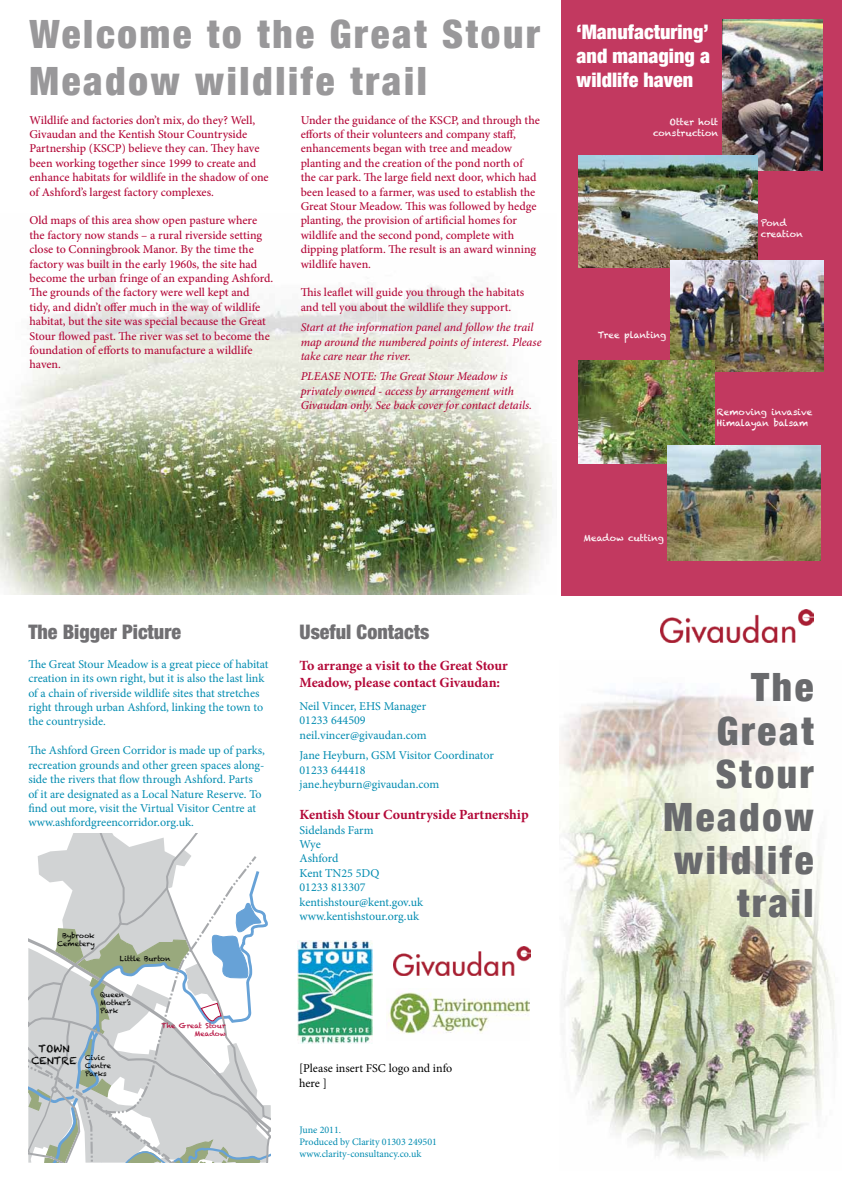
<style>
.page{position:relative;width:842px;height:1191px;background:#fff}
.page>*{position:absolute;margin:0;border:0;box-sizing:border-box;transform-origin:0 0}
.t1{font:900 condensed 39px/46.8px "Helvetica Neue";letter-spacing:.07em;color:#99989a}
.t2{font:900 condensed 39px/43px "Helvetica Neue";letter-spacing:.07em;color:#696a6d;text-align:right}
.t3{font:900 condensed 20px/24px "Helvetica Neue";color:#fff;text-align:justify}
.t4{font:900 condensed 20px "Helvetica Neue";color:#717073}
.t5{font:700 14px/16.8px "Minion Pro";letter-spacing:-.005em;color:#b30838}
.t6{font:500 12px/14.4px "Minion Pro";color:#b30838}
.t7{font:12px/14.4px "Minion Pro";color:#008bb0}
.t8{font:italic 500 12px/14.4px "Minion Pro";letter-spacing:-.01em;color:#b30838}
.t9{font:12px/14.4px "Minion Pro";color:#000}
.t10{font:10px/12px "Minion Pro";color:#008bb0}
.t11{font:10px/12px "Chalkduster";color:#000;text-align:center}
.t12{font:9px/10.8px "Chalkduster";color:#fff}
.t13{font:7px/8.4px "Chalkduster";color:#000}
.t14{font:7px/8.4px "Chalkduster";color:#b30838;text-align:right}
</style>
<div class="page">
<img style="left:560px;top:689px;width:275px;height:470px">
<img style="left:660px;top:609px;width:154px;height:33px">
<div style="left:562px;top:0;width:280px;height:595px;background:#c23960"></div>
<img style="left:0;top:259px;width:552px;height:336px">
<img style="left:723px;top:20px;width:99px;height:150px">
<img style="left:578px;top:156px;width:179px;height:112px">
<img style="left:670px;top:261px;width:153px;height:110px">
<img style="left:578px;top:360px;width:136px;height:103px">
<img style="left:667px;top:445px;width:153px;height:115px">
<svg style="left:28px;top:833px;width:243px;height:329px"></svg>
<img style="left:393px;top:946px;width:137px;height:29px">
<img style="left:298px;top:940px;width:75px;height:103px">
<img style="left:387px;top:992px;width:142px;height:42px">
<h1 class="t1" style="left:29px;top:10px;width:512px">Welcome to the Great Stour<br>Meadow wildlife trail</h1>
<p class="t6" style="left:29px;top:113px;width:241px">Wildlife and factories don’t mix, do they? Well, Givaudan and the Kentish Stour Countryside Partnership (KSCP) believe they can. They have been working together since 1999 to create and enhance habitats for wildlife in the shadow of one of Ashford’s largest factory complexes.</p>
<p class="t6" style="left:29px;top:213px;width:245px">Old maps of this area show open pasture where the factory now stands – a rural riverside setting close to Conningbrook Manor. By the time the factory was built in the early 1960s, the site had become the urban fringe of an expanding Ashford.<br>The grounds of the factory were well kept and<br>tidy, and didn’t offer much in the way of wildlife habitat, but the site was special because the Great Stour flowed past. The river was set to become the foundation of efforts to manufacture a wildlife haven.</p>
<p class="t6" style="left:301px;top:113px;width:241px">Under the guidance of the KSCP, and through the efforts of their volunteers and company staff, enhancements began with tree and meadow planting and the creation of the pond north of the car park. The large field next door, which had been leased to a farmer, was used to establish the Great Stour Meadow. This was followed by hedge planting, the provision of artificial homes for wildlife and the second pond, complete with dipping platform. The result is an award winning wildlife haven.</p>
<p class="t6" style="left:301px;top:285px;width:225px">This leaflet will guide you through the habitats and tell you about the wildlife they support.</p>
<p class="t8" style="left:301px;top:320px;width:242px">Start at the information panel and follow the trail map around the numbered points of interest. Please take care near the river.</p>
<p class="t8" style="left:301px;top:369px;width:233px">PLEASE NOTE: The Great Stour Meadow is privately owned - access by arrangement with<br>Givaudan only. See back cover for contact details.</p>
<h2 class="t3" style="left:577px;top:20px;width:135px">‘Manufacturing’ and managing a wildlife haven</h2>
<p class="t12" style="left:653px;top:117px;width:67px;text-align:right">Otter holt construction</p>
<p class="t12" style="left:598px;top:329px;width:70px">Tree planting</p>
<p class="t12" style="left:761px;top:218px;width:44px">Pond creation</p>
<p class="t12" style="left:717px;top:407px;width:97px">Removing invasive<br>Himalayan balsam</p>
<h2 class="t4" style="left:28px;top:619px;width:154px">The Bigger Picture</h2>
<p class="t7" style="left:28px;top:657px;width:242px">The Great Stour Meadow is a great piece of habitat creation in its own right, but it is also the last link of a chain of riverside wildlife sites that stretches right through urban Ashford, linking the town to the countryside.</p>
<p class="t7" style="left:28px;top:743px;width:238px">The Ashford Green Corridor is made up of parks, recreation grounds and other green spaces along&shy;side the rivers that flow through Ashford. Parts of it are designated as a Local Nature Reserve. To find out more, visit the Virtual Visitor Centre at www.ashfordgreencorridor.org.uk.</p>
<p class="t13" style="left:58px;top:931px;width:39px;text-align:right">Bybrook<br>Cemetery</p>
<p class="t13" style="left:120px;top:954px;width:52px">Little Burton</p>
<p class="t13" style="left:100px;top:990px;width:32px">Queen<br>Mother’s<br>Park</p>
<p class="t11" style="left:31px;top:1042px;width:47px">TOWN<br>CENTRE</p>
<p class="t13" style="left:85px;top:1053px;width:28px">Civic<br>Centre<br>Parks</p>
<p class="t14" style="left:161px;top:1021px;width:66px">The Great Stour<br>Meadow</p>
<h2 class="t4" style="left:300px;top:619px;width:131px">Useful Contacts</h2>
<p class="t5" style="left:300px;top:657px;width:210px">To arrange a visit to the Great Stour<br>Meadow, please contact Givaudan:</p>
<p class="t7" style="left:300px;top:699px;width:129px">Neil Vincer, EHS Manager<br>01233 644509 neil.vincer@givaudan.com</p>
<p class="t7" style="left:300px;top:748px;width:196px">Jane Heyburn, GSM Visitor Coordinator<br>01233 644418 jane.heyburn@givaudan.com</p>
<p class="t5" style="left:300px;top:806px;width:231px">Kentish Stour Countryside Partnership</p>
<p class="t7" style="left:300px;top:822px;width:125px">Sidelands Farm<br>Wye<br>Ashford<br>Kent TN25 5DQ<br>01233 813307 kentishstour@kent.gov.uk www.kentishstour.org.uk</p>
<p class="t9" style="left:299px;top:1061px;width:155px">[Please insert FSC logo and info here ]</p>
<p class="t10" style="left:299px;top:1123px;width:139px">June 2011.<br>Produced by Clarity 01303 249501 www.clarity-consultancy.co.uk</p>
<p class="t12" style="left:584px;top:532px;width:82px">Meadow cutting</p>
<h1 class="t2" style="left:663px;top:665px;width:152px">The<br>Great<br>Stour<br>Meadow wildlife trail</h1>
</div>
